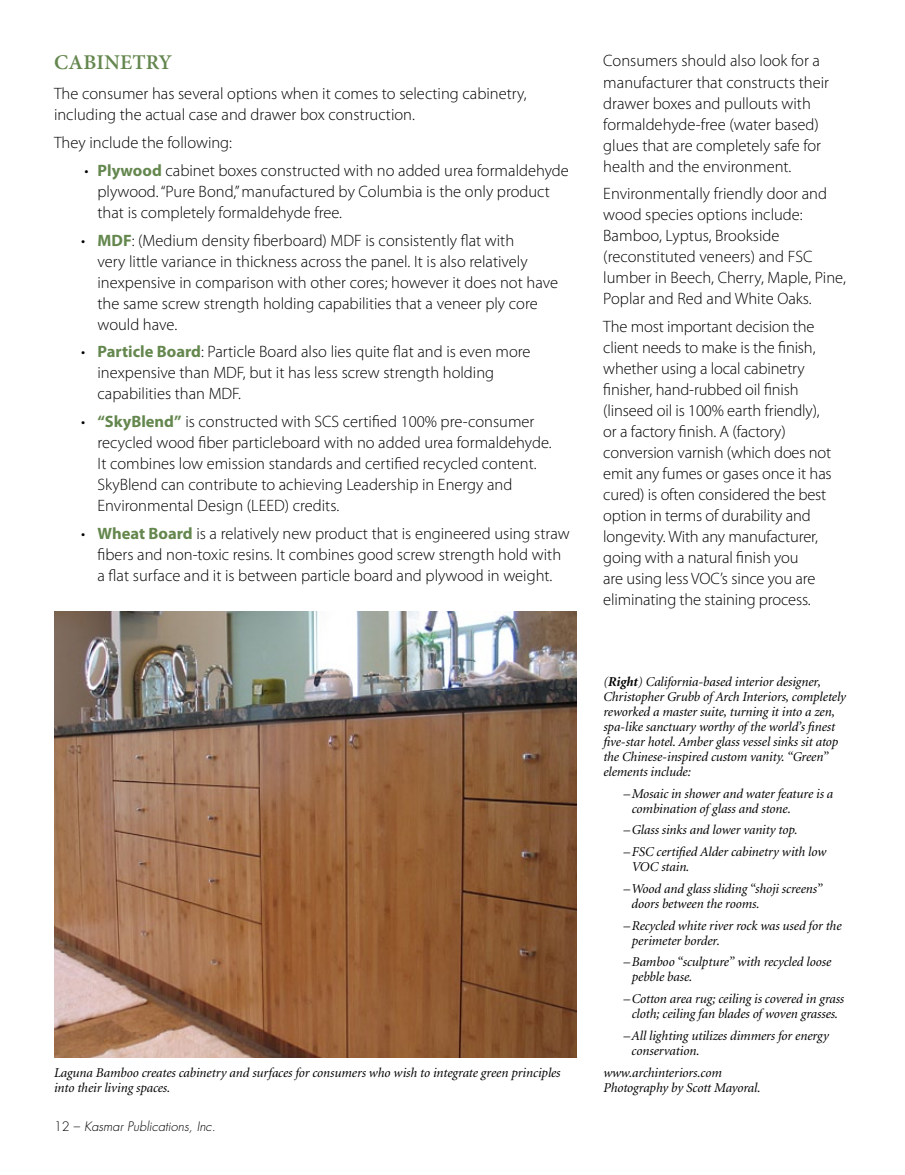
<style>
.page{position:relative;width:905px;height:1175px;background:#fff}
.page>*{position:absolute;margin:0;border:0;box-sizing:border-box;transform-origin:0 0}
.t1{font:600 21px "Minion Pro";letter-spacing:.01em;color:#64874e}
.t2{font:300 16.5px/21px "Myriad Pro";color:#000}
.t3{font:italic 13.5px/15px "Minion";letter-spacing:-.01em;color:#000}
.t4{font:italic 300 12.75px "Futura";color:#000}
.s1{font-weight:700;color:#64874e}
.s2{font-style:normal}
.s3{font-weight:700}
</style>
<div class="page">
<img style="left:54px;top:612px;width:522px;height:445px">
<p class="t1" style="left:54px;top:48px;width:120px">CABINETRY</p>
<p class="t2" style="left:54px;top:83px;width:474px">The consumer has several options when it comes to selecting cabinetry, including the actual case and drawer box construction.</p>
<p class="t2" style="left:54px;top:132px;width:180px">They include the following:</p>
<p class="t2" style="left:97px;top:160px;width:473px;text-indent:-13px">• <span class="s1">Plywood</span> cabinet boxes constructed with no added urea formaldehyde plywood. “Pure Bond,” manufactured by Columbia is the only product that is completely formaldehyde free.</p>
<p class="t2" style="left:97px;top:229px;width:462px;text-indent:-16px">• <span class="s1">MDF</span>: (Medium density fiberboard) MDF is consistently flat with<br>very little variance in thickness across the panel. It is also relatively inexpensive in comparison with other cores; however it does not have the same screw strength holding capabilities that a veneer ply core would have.</p>
<p class="t2" style="left:97px;top:341px;width:434px;text-indent:-16px">• <span class="s1">Particle Board</span>: Particle Board also lies quite flat and is even more inexpensive than MDF, but it has less screw strength holding capabilities than MDF.</p>
<p class="t2" style="left:97px;top:411px;width:455px;text-indent:-16px">• <span class="s1">“SkyBlend”</span> is constructed with SCS certified 100% pre-consumer recycled wood fiber particleboard with no added urea formaldehyde.<br>It combines low emission standards and certified recycled content.<br>SkyBlend can contribute to achieving Leadership in Energy and Environmental Design (LEED) credits.</p>
<p class="t2" style="left:81px;top:523px;width:490px;text-align:center">• <span class="s1">Wheat Board</span> is a relatively new product that is engineered using straw fibers and non-toxic resins. It combines good screw strength hold with<br>a flat surface and it is between particle board and plywood in weight.</p>
<p class="t3" style="left:54px;top:1065px;width:508px">Laguna Bamboo creates cabinetry and surfaces for consumers who wish to integrate green principles into their living spaces.</p>
<p class="t4" style="left:54px;top:1117px;width:163px"><span class="s2">12 –</span> Kasmar Publications, Inc.</p>
<p class="t2" style="left:603px;top:50px;width:227px">Consumers should also look for a manufacturer that constructs their drawer boxes and pullouts with formaldehyde-free (water based) glues that are completely safe for health and the environment.</p>
<p class="t2" style="left:603px;top:183px;width:244px">Environmentally friendly door and wood species options include:<br>Bamboo, Lyptus, Brookside (reconstituted veneers) and FSC lumber in Beech, Cherry, Maple, Pine,<br>Poplar and Red and White Oaks.</p>
<p class="t2" style="left:603px;top:316px;width:230px">The most important decision the client needs to make is the finish, whether using a local cabinetry finisher, hand-rubbed oil finish (linseed oil is 100% earth friendly), or a factory finish. A (factory) conversion varnish (which does not emit any fumes or gases once it has cured) is often considered the best option in terms of durability and longevity. With any manufacturer, going with a natural finish you<br>are using less VOC’s since you are eliminating the staining process.</p>
<p class="t3" style="left:603px;top:674px;width:244px">(<span class="s3">Right</span>) California-based interior designer, Christopher Grubb of Arch Interiors, completely reworked a master suite, turning it into a zen, spa-like sanctuary worthy of the world’s finest five-star hotel. Amber glass vessel sinks sit atop the Chinese-inspired custom vanity. “Green” elements include:</p>
<p class="t3" style="left:631px;top:786px;width:203px;text-indent:-8px">– Mosaic in shower and water feature is a combination of glass and stone.</p>
<p class="t3" style="left:623px;top:823px;width:176px">– Glass sinks and lower vanity top.</p>
<p class="t3" style="left:631px;top:844px;width:196px;text-indent:-8px">– FSC certified Alder cabinetry with low<br>VOC stain.</p>
<p class="t3" style="left:631px;top:881px;width:193px;text-indent:-8px">– Wood and glass sliding “shoji screens” doors between the rooms.</p>
<p class="t3" style="left:631px;top:918px;width:211px;text-indent:-8px">– Recycled white river rock was used for the perimeter border.</p>
<p class="t3" style="left:631px;top:955px;width:201px;text-indent:-8px">– Bamboo “sculpture” with recycled loose pebble base.</p>
<p class="t3" style="left:623px;top:991px;width:222px;text-align:center">– Cotton area rug; ceiling is covered in grass cloth; ceiling fan blades of woven grasses.</p>
<p class="t3" style="left:631px;top:1028px;width:199px;text-indent:-8px">– All lighting utilizes dimmers for energy conservation.</p>
<p class="t3" style="left:603px;top:1065px;width:159px">www.archinteriors.com<br>Photography by Scott Mayoral.</p>
</div>
